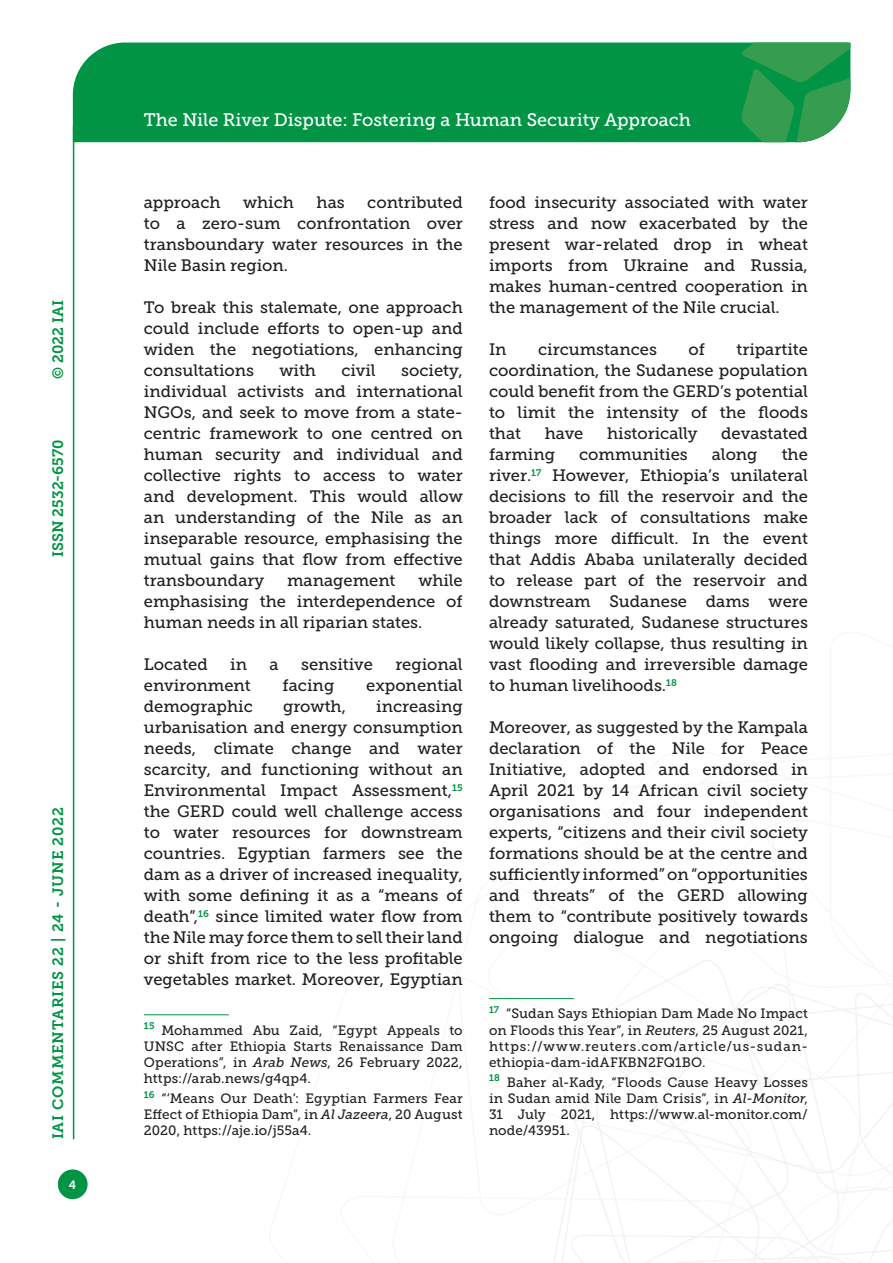
<style>
.page{position:relative;width:893px;height:1263px;background:#fff}
.page>*{position:absolute;margin:0;border:0;box-sizing:border-box;transform-origin:0 0}
.t1{font:18px "Museo Slab 500";color:#fff}
.Testo{font:16.5px/21px "Museo Slab 500";color:#231f20;text-align:justify}
.t2{font:15px "Museo Slab 700";letter-spacing:.05em;color:#009444}
.t3{font:15px "Museo Slab 700";color:#009444}
.Nota{font:13.5px/16.2px "Museo Slab 500";letter-spacing:.01em;color:#231f20;text-align:justify}
.t4{font:12px "Museo Slab 700";color:#fff}
.s1{font-style:italic}
</style>
<div class="page">
<svg style="left:531px;top:960px;width:362px;height:303px"></svg>
<div style="left:73px;top:43px;width:668px;height:99px;background:#009444"></div>
<svg style="left:741px;top:43px;width:109px;height:99px;background:#319e55"></svg>
<div style="left:58px;top:1169px;width:30px;height:30px;background:#009444;border-radius:50%"></div>
<hr style="left:73px;top:126px;width:1px;height:1013px;background:#009444">
<hr style="left:144px;top:1014px;width:85px;height:1px;background:#009444">
<hr style="left:489px;top:998px;width:85px;height:1px;background:#009444">
<p class="t2" style="left:50px;top:379px;width:80px;rotate:-90deg">© 2022 IAI</p>
<p class="t3" style="left:50px;top:557px;width:119px;rotate:-90deg">ISSN 2532-6570</p>
<p class="t2" style="left:50px;top:1139px;width:334px;rotate:-90deg">IAI COMMENTARIES 22 | 24 - JUNE 2022</p>
<p class="t4" style="left:69px;top:1178px;width:9px">4</p>
<p class="t1" style="left:144px;top:110px;width:548px">The Nile River Dispute: Fostering a Human Security Approach</p>
<p class="Testo" style="left:144px;top:192px;width:320px;text-indent:223px">contributed to a zero-sum confrontation over transboundary water resources in the Nile Basin region.</p>
<p class="Testo" style="left:144px;top:297px;width:320px">To break this stalemate, one approach could include efforts to open-up and widen the negotiations, enhancing consultations</p>
<p class="Testo" style="left:144px;top:192px;width:78px">approach</p>
<p class="Testo" style="left:243px;top:192px;width:52px">which</p>
<p class="Testo" style="left:317px;top:192px;width:30px">has</p>
<p class="Testo" style="left:144px;top:360px;width:320px;text-indent:257px">society, individual activists and international NGOs, and seek to move from a state&shy;centric framework to one centred on human security and individual and collective rights to access to water and development. This would allow an understanding of the Nile as an inseparable resource, emphasising the mutual gains that flow from effective transboundary</p>
<p class="Testo" style="left:279px;top:360px;width:38px">with</p>
<p class="Testo" style="left:341px;top:360px;width:36px">civil</p>
<p class="Testo" style="left:144px;top:570px;width:320px;text-indent:274px">while emphasising the interdependence of human needs in all riparian states.</p>
<p class="Testo" style="left:144px;top:654px;width:65px">Located</p>
<p class="Testo" style="left:230px;top:654px;width:18px">in</p>
<p class="Testo" style="left:269px;top:654px;width:11px">a</p>
<p class="Testo" style="left:301px;top:654px;width:73px">sensitive</p>
<p class="Testo" style="left:395px;top:654px;width:69px">regional</p>
<p class="Testo" style="left:144px;top:675px;width:108px">environment</p>
<p class="Testo" style="left:283px;top:675px;width:53px">facing</p>
<p class="Testo" style="left:366px;top:675px;width:98px">exponential</p>
<p class="Testo" style="left:144px;top:696px;width:110px">demographic</p>
<p class="Testo" style="left:283px;top:696px;width:64px">growth,</p>
<p class="Testo" style="left:287px;top:570px;width:110px">management</p>
<p class="Testo" style="left:144px;top:696px;width:320px;text-indent:232px">increasing urbanisation and energy consumption needs, climate change and water scarcity, and functioning without an Environmental Impact Assessment,<sup>15 </sup>the GERD could well challenge access to water resources for downstream countries. Egyptian farmers see the dam as a driver of increased inequality, with some defining it as a “means of death”,<sup>16</sup> since limited water flow from the Nile may force them to sell their land or shift from rice to the less profitable vegetables market. Moreover, Egyptian</p>
<p class="Nota" style="left:144px;top:1022px;width:320px"><sup>15</sup> Mohammed Abu Zaid, “Egypt Appeals to UNSC after Ethiopia Starts Renaissance Dam Operations”, in <span class="s1">Arab News</span>, 26 February 2022, https://arab.news/g4qp4.</p>
<p class="Nota" style="left:144px;top:1090px;width:320px"><sup>16</sup> “‘Means Our Death’: Egyptian Farmers Fear Effect of Ethiopia Dam”, in <span class="s1">Al Jazeera</span>, 20 August 2020, https://aje.io/j55a4.</p>
<p class="Testo" style="left:489px;top:192px;width:320px">food insecurity associated with water stress and now exacerbated by the present war-related drop in wheat imports from Ukraine and Russia, makes human-centred cooperation in the management of the Nile crucial.</p>
<p class="Testo" style="left:489px;top:339px;width:19px">In</p>
<p class="Testo" style="left:538px;top:339px;width:120px">circumstances</p>
<p class="Testo" style="left:688px;top:339px;width:18px">of</p>
<p class="Testo" style="left:489px;top:339px;width:320px;text-indent:247px">tripartite coordination, the Sudanese population could benefit from the GERD’s potential to limit the intensity of the floods that</p>
<p class="Testo" style="left:545px;top:423px;width:40px">have</p>
<p class="Testo" style="left:607px;top:423px;width:92px">historically</p>
<p class="Testo" style="left:721px;top:423px;width:88px">devastated</p>
<p class="Testo" style="left:489px;top:444px;width:68px">farming</p>
<p class="Testo" style="left:579px;top:444px;width:110px">communities</p>
<p class="Testo" style="left:712px;top:444px;width:47px">along</p>
<p class="Testo" style="left:489px;top:444px;width:320px;text-indent:293px">the river.<sup>17</sup> However, Ethiopia’s unilateral decisions to fill the reservoir and the broader lack of consultations make things more difficult. In the event that Addis Ababa unilaterally decided to release part of the reservoir and downstream Sudanese dams were already saturated, Sudanese structures would likely collapse, thus resulting in vast flooding and irreversible damage to human livelihoods.<sup>18</sup></p>
<p class="Testo" style="left:489px;top:717px;width:320px">Moreover, as suggested by the Kampala declaration of the Nile for Peace Initiative, adopted and endorsed in April 2021 by 14 African civil society organisations and four independent experts, “citizens and their civil society formations should be at the centre and sufficiently informed” on “opportunities and threats” of the GERD allowing them to “contribute positively towards ongoing dialogue and negotiations</p>
<p class="Nota" style="left:489px;top:1006px;width:320px"><sup>17</sup> “Sudan Says Ethiopian Dam Made No Impact on Floods this Year”, in <span class="s1">Reuters</span>, 25 August 2021, https://www.reuters.com/article/us-sudan&shy;ethiopia-dam-idAFKBN2FQ1BO.</p>
<p class="Nota" style="left:489px;top:1074px;width:320px"><sup>18</sup> Baher al-Kady, “Floods Cause Heavy Losses in Sudan amid Nile Dam Crisis”, in <span class="s1">Al-Monitor</span>, 31 July 2021, https://www.al-monitor.com/ node/43951.</p>
</div>
